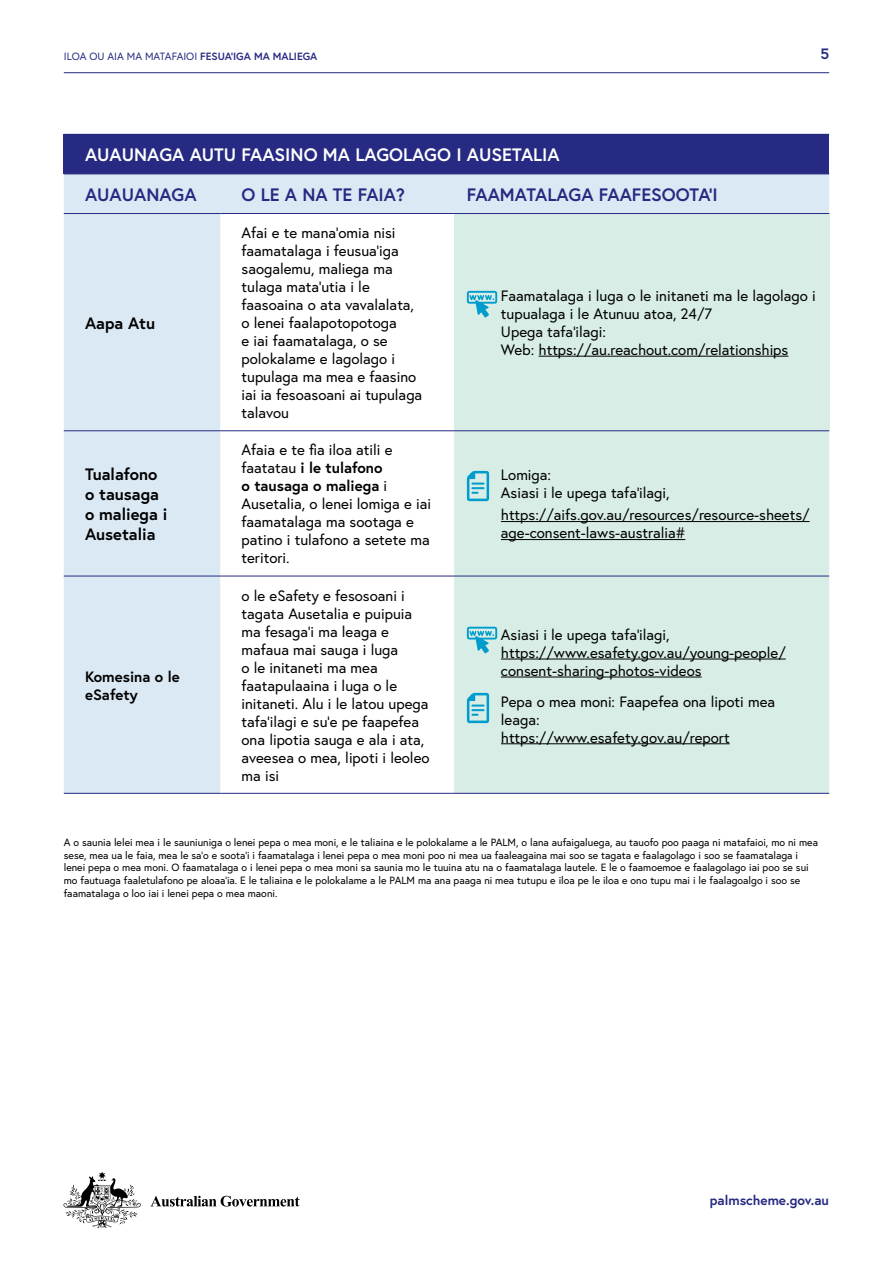
<style>
.page{position:relative;width:893px;height:1263px;background:#fff}
.page>*{position:absolute;margin:0;border:0;box-sizing:border-box;transform-origin:0 0}
.t1{font:700 18px "Europa";color:#262a82}
.t2{font:700 18px "Europa";color:#fff}
.t3{font:700 16.5px/19.8px "Europa";color:#000}
.t4{font:15px/18px "Europa";color:#000}
.t5{font:700 15px/18px "Europa";color:#000}
.t6{font:700 15px "Europa";color:#262a82}
.t7{font:700 13.5px "Europa";color:#262a82}
.t8{font:10.5px/12.6px "Europa";color:#000}
.t9{font:10.5px "Europa";color:#262a82}
.s1{font-weight:700}
</style>
<div class="page">
<svg style="left:63px;top:1171px;width:78px;height:57px"></svg>
<svg style="left:151px;top:1196px;width:149px;height:10px"></svg>
<hr style="left:64px;top:72px;width:765px;height:1px;background:#262a82">
<div style="left:64px;top:134px;width:765px;height:40px;background:#262a82"></div>
<svg style="left:64px;top:175px;width:765px;height:618px"></svg>
<div style="left:454px;top:213px;width:375px;height:218px;background:#d7ede6"></div>
<div style="left:454px;top:431px;width:375px;height:362px;background:#d7ede6"></div>
<hr style="left:64px;top:174px;width:156px;height:1px;background:#262a82">
<hr style="left:220px;top:174px;width:234px;height:1px;background:#262a82">
<hr style="left:454px;top:174px;width:375px;height:1px;background:#262a82">
<hr style="left:64px;top:213px;width:156px;height:1px;background:#262a82">
<hr style="left:220px;top:213px;width:234px;height:1px;background:#262a82">
<hr style="left:454px;top:213px;width:375px;height:1px;background:#262a82">
<hr style="left:64px;top:430px;width:156px;height:1px;background:#262a82">
<hr style="left:220px;top:430px;width:234px;height:1px;background:#262a82">
<hr style="left:454px;top:430px;width:375px;height:1px;background:#262a82">
<hr style="left:64px;top:576px;width:156px;height:1px;background:#262a82">
<hr style="left:220px;top:576px;width:234px;height:1px;background:#262a82">
<hr style="left:454px;top:576px;width:375px;height:1px;background:#262a82">
<hr style="left:64px;top:793px;width:156px;height:1px;background:#262a82">
<hr style="left:220px;top:793px;width:234px;height:1px;background:#262a82">
<hr style="left:454px;top:793px;width:375px;height:1px;background:#262a82">
<hr style="left:539px;top:356px;width:249px;height:1px;background:#000">
<svg style="left:467px;top:291px;width:30px;height:27px"></svg>
<hr style="left:501px;top:521px;width:309px;height:1px;background:#000">
<hr style="left:501px;top:539px;width:184px;height:1px;background:#000">
<svg style="left:467px;top:471px;width:22px;height:30px"></svg>
<hr style="left:501px;top:659px;width:285px;height:1px;background:#000">
<hr style="left:501px;top:677px;width:201px;height:1px;background:#000">
<hr style="left:501px;top:743px;width:229px;height:1px;background:#000">
<svg style="left:467px;top:627px;width:30px;height:26px"></svg>
<svg style="left:467px;top:693px;width:22px;height:30px"></svg>
<p class="t9" style="left:64px;top:49px;width:255px">ILOA OU AIA MA MATAFAIOI <span class="s1">FESUA’IGA MA MALIEGA</span></p>
<p class="t6" style="left:820px;top:44px;width:10px">5</p>
<p class="t2" style="left:85px;top:143px;width:476px">AUAUNAGA AUTU FAASINO MA LAGOLAGO I AUSETALIA</p>
<p class="t1" style="left:85px;top:182px;width:113px">AUAUANAGA</p>
<p class="t1" style="left:242px;top:182px;width:165px">O LE A NA TE FAIA?</p>
<p class="t1" style="left:467px;top:182px;width:252px">FAAMATALAGA FAAFESOOTA’I</p>
<p class="t3" style="left:85px;top:312px;width:72px">Aapa Atu</p>
<p class="t3" style="left:85px;top:464px;width:84px">Tualafono o tausaga o maliega i<br>Ausetalia</p>
<p class="t5" style="left:85px;top:667px;width:96px">Komesina o le eSafety</p>
<p class="t4" style="left:242px;top:223px;width:182px">Afai e te mana’omia nisi faamatalaga i feusua’iga saogalemu, maliega ma tulaga mata’utia i le faasoaina o ata vavalalata, o lenei faalapotopotoga<br>e iai faamatalaga, o se polokalame e lagolago i tupulaga ma mea e faasino iai ia fesoasoani ai tupulaga talavou</p>
<p class="t4" style="left:242px;top:441px;width:191px">Afaia e te fia iloa atili e faatatau <span class="s1">i le tulafono<br>o tausaga o maliega</span> i<br>Ausetalia, o lenei lomiga e iai faamatalaga ma sootaga e patino i tulafono a setete ma teritori.</p>
<p class="t4" style="left:242px;top:586px;width:190px">o le eSafety e fesosoani i tagata Ausetalia e puipuia ma fesaga’i ma leaga e mafaua mai sauga i luga<br>o le initaneti ma mea faatapulaaina i luga o le initaneti. Alu i le latou upega tafa’ilagi e su’e pe faapefea ona lipotia sauga e ala i ata, aveesea o mea, lipoti i leoleo ma isi</p>
<p class="t4" style="left:501px;top:286px;width:316px">Faamatalaga i luga o le initaneti ma le lagolago i tupualaga i le Atunuu atoa, 24/7<br>Upega tafa’ilagi:<br>Web: https://au.reachout.com/relationships</p>
<p class="t4" style="left:501px;top:466px;width:170px">Lomiga:<br>Asiasi i le upega tafa’ilagi,</p>
<p class="t4" style="left:501px;top:506px;width:310px">https://aifs.gov.au/resources/resource-sheets/ age-consent-laws-australia#</p>
<p class="t4" style="left:501px;top:625px;width:286px">Asiasi i le upega tafa’ilagi, https://www.esafety.gov.au/young-people/ consent-sharing-photos-videos</p>
<p class="t4" style="left:501px;top:692px;width:276px">Pepa o mea moni: Faapefea ona lipoti mea leaga:<br>https://www.esafety.gov.au/report</p>
<p class="t8" style="left:64px;top:836px;width:756px">A o saunia lelei mea i le sauniuniga o lenei pepa o mea moni, e le taliaina e le polokalame a le PALM, o lana aufaigaluega, au tauofo poo paaga ni matafaioi, mo ni mea sese, mea ua le faia, mea le sa’o e soota’i i faamatalaga i lenei pepa o mea moni poo ni mea ua faaleagaina mai soo se tagata e faalagolago i soo se faamatalaga i lenei pepa o mea moni. O faamatalaga o i lenei pepa o mea moni sa saunia mo le tuuina atu na o faamatalaga lautele. E le o faamoemoe e faalagolago iai poo se sui mo fautuaga faaletulafono pe aloaa’ia. E le taliaina e le polokalame a le PALM ma ana paaga ni mea tutupu e iloa pe le iloa e ono tupu mai i le faalagoalgo i soo se faamatalaga o loo iai i lenei pepa o mea maoni.</p>
<p class="t7" style="left:710px;top:1191px;width:121px">palmscheme.gov.au</p>
</div>
